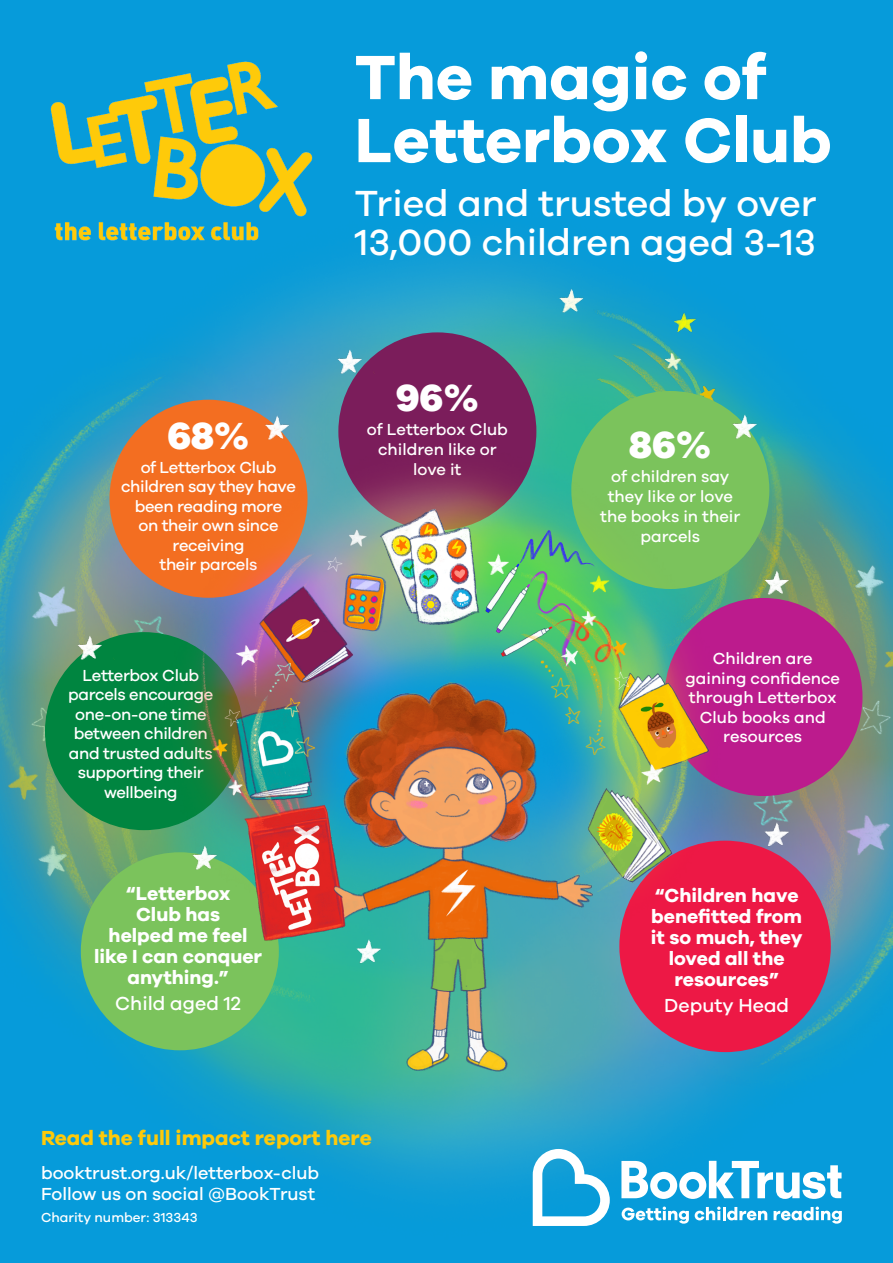
<style>
.page{position:relative;width:893px;height:1263px;background:#069bda}
.page>*{position:absolute;margin:0;border:0;box-sizing:border-box;transform-origin:0 0}
.t1{font:700 64.5px/63px "Galano Grotesque";color:#fff}
.t2{font:800 39px "Galano Grotesque";color:#fff}
.t3{font:500 37.5px/39px "Galano Grotesque";color:#fff}
.t4{font:700 21px "Galano Grotesque";color:#feca0a}
.t5{font:700 19.5px/21px "Galano Grotesque";color:#fff;text-align:center}
.t6{font:500 19.5px "Galano Grotesque";color:#fff}
.t7{font:500 18px "Galano Grotesque";color:#fff}
.t8{font:500 16.5px/19.5px "Galano Grotesque";letter-spacing:-.02em;color:#fff;text-align:center}
.t9{font:500 16.5px/19.8px "Galano Grotesque";color:#fff;text-align:center}
.t10{font:500 13.5px "Galano Grotesque";color:#fff}
</style>
<div class="page">
<img style="left:255px;top:252px;width:393px;height:55px">
<img style="left:75px;top:307px;width:818px;height:919px">
<svg style="left:533px;top:1149px;width:77px;height:77px"></svg>
<svg style="left:621px;top:1161px;width:221px;height:38px"></svg>
<svg style="left:622px;top:1206px;width:67px;height:17px"></svg>
<svg style="left:695px;top:1206px;width:72px;height:14px"></svg>
<svg style="left:774px;top:1206px;width:68px;height:17px"></svg>
<div style="left:338px;top:332px;width:198px;height:198px;background:#7b1d5b;border-radius:50%"></div>
<div style="left:109px;top:400px;width:199px;height:198px;background:#f36e21;border-radius:50%"></div>
<img style="left:244px;top:406px;width:58px;height:14px">
<div style="left:571px;top:391px;width:198px;height:198px;background:#7bc35c;border-radius:50%"></div>
<img style="left:721px;top:405px;width:48px;height:15px">
<img style="left:316px;top:340px;width:58px;height:64px">
<img style="left:50px;top:61px;width:263px;height:180px">
<img style="left:0;top:420px;width:888px;height:687px">
<p class="t2" style="left:167px;top:411px;width:84px">68%</p>
<p class="t8" style="left:121px;top:457px;width:176px">of Letterbox Club children say they have been reading more<br>on their own since receiving<br>their parcels</p>
<p class="t8" style="left:68px;top:665px;width:147px">Letterbox Club parcels encourage one-on-one time between children and trusted adults supporting their wellbeing</p>
<p class="t5" style="left:94px;top:882px;width:169px">“Letterbox<br>Club has<br>helped me feel like I can conquer anything.”</p>
<p class="t6" style="left:115px;top:991px;width:127px">Child aged 12</p>
<p class="t1" style="left:355px;top:44px;width:478px">The magic of<br>Letterbox Club</p>
<p class="t3" style="left:355px;top:182px;width:463px">Tried and trusted by over<br>13,000 children aged 3-13</p>
<p class="t2" style="left:396px;top:373px;width:85px">96%</p>
<p class="t9" style="left:367px;top:419px;width:142px">of Letterbox Club children like or love it</p>
<p class="t2" style="left:629px;top:420px;width:84px">86%</p>
<p class="t9" style="left:600px;top:466px;width:142px">of children say they like or love the books in their parcels</p>
<p class="t9" style="left:713px;top:648px;width:102px">Children are</p>
<p class="t9" style="left:685px;top:668px;width:156px">gaining confidence through Letterbox<br>Club books and resources</p>
<p class="t5" style="left:651px;top:884px;width:153px">“Children have benefitted from it so much, they loved all the resources”</p>
<p class="t6" style="left:664px;top:993px;width:126px">Deputy Head</p>
<p class="t4" style="left:41px;top:1125px;width:332px">Read the full impact report here</p>
<p class="t7" style="left:41px;top:1162px;width:280px">booktrust.org.uk/letterbox-club</p>
<p class="t7" style="left:41px;top:1183px;width:276px">Follow us on social @BookTrust</p>
<p class="t10" style="left:41px;top:1209px;width:158px">Charity number: 313343</p>
</div>
